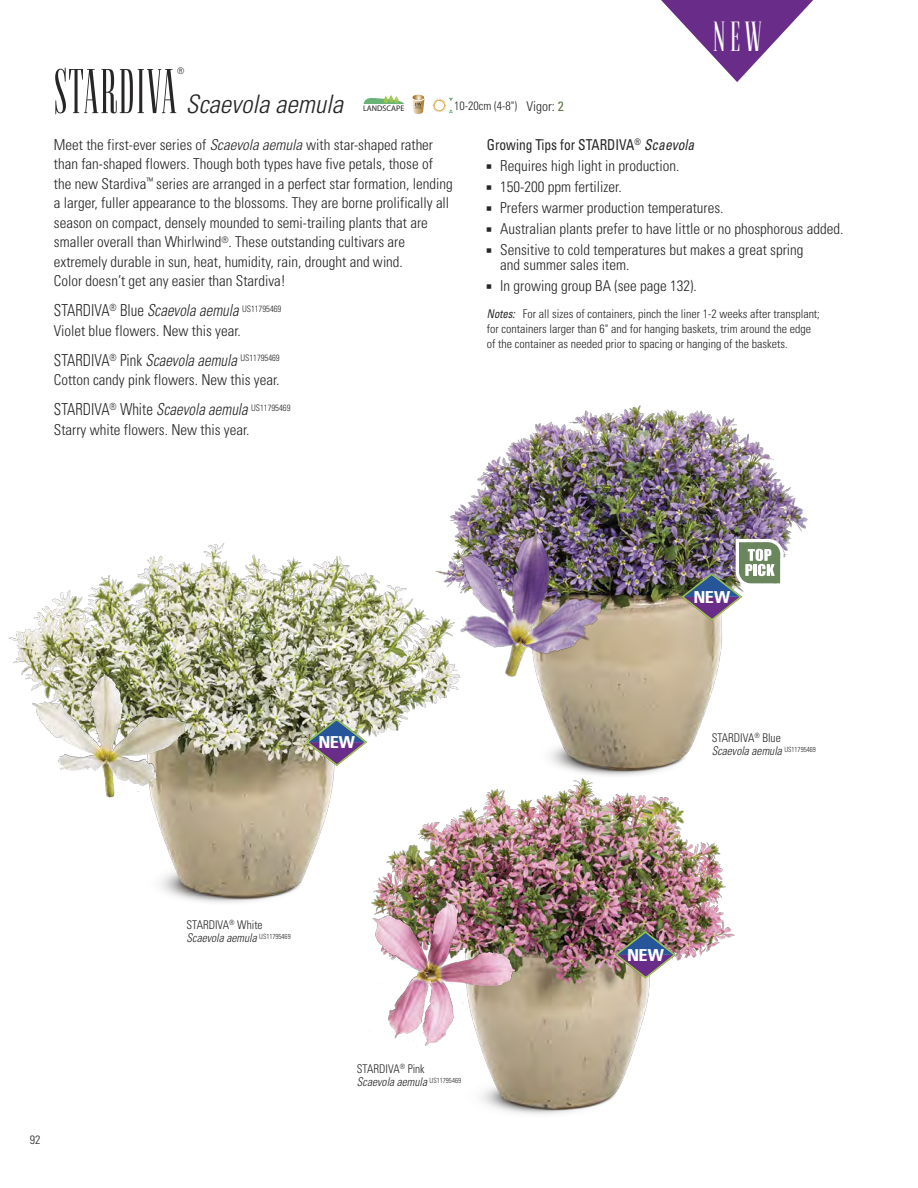
<style>
.page{position:relative;width:918px;height:1188px;background:#fff}
.page>*{position:absolute;margin:0;border:0;box-sizing:border-box;transform-origin:0 0}
.t1{font:63px "Flenja";letter-spacing:.025em;color:#272526}
.t2{font:42px "Flenja";color:#fff;scale:1.1 1}
.t3{font:italic 300 condensed 25.5px "Univers";color:#272526}
.t4{font:italic 300 condensed 16.5px "Univers";color:#272526;scale:.9 1}
.t5{font:700 condensed 16.5px "Univers";letter-spacing:-.015em;color:#fff;scale:1.1 1}
.t6{font:300 condensed 15px/19.5px "Univers";color:#272526}
.t7{font:condensed 15px "Univers";color:#272526;scale:.9 1}
.t8{font:300 condensed 13.5px "Univers";color:#272526}
.t9{font:300 condensed 12px "Univers";color:#272526}
.t10{font:italic 300 condensed 12px "Univers";color:#272526;scale:.95 1}
.t11{font:300 condensed 12px "Univers";color:#272526;scale:.95 1}
.t12{font:300 condensed 9px "Univers";color:#272526}
.t13{font:8.1px "Myriad";color:#272526}
.s1{font-weight:400;color:#5f7946}
.s2{font-style:italic}
.s3{font-style:normal}
.s4{font-weight:400;font-style:italic}
</style>
<div class="page">
<svg style="left:432px;top:98px;width:21px;height:15px"></svg>
<svg style="left:412px;top:94px;width:13px;height:20px"></svg>
<img style="left:471px;top:405px;width:337px;height:368px">
<img style="left:9px;top:543px;width:406px;height:360px">
<img style="left:367px;top:773px;width:368px;height:341px">
<img style="left:32px;top:673px;width:156px;height:127px">
<img style="left:366px;top:892px;width:149px;height:161px">
<img style="left:413px;top:499px;width:212px;height:209px">
<svg style="left:661px;top:0;width:152px;height:82px"></svg>
<svg style="left:306px;top:719px;width:61px;height:47px;background:#8d8c9c"></svg>
<img style="left:615px;top:931px;width:61px;height:48px">
<svg style="left:363px;top:95px;width:41px;height:9px"></svg>
<img style="left:681px;top:539px;width:103px;height:82px">
<p class="t1" style="left:54px;top:55px;width:124px">STARDIVA</p>
<p class="t12" style="left:177px;top:68px;width:9px">®</p>
<p class="t3" style="left:186px;top:95px;width:164px">Scaevola aemula</p>
<p class="t13" style="left:363px;top:105px;width:43px">LANDSCAPE</p>
<p class="t9" style="left:454px;top:101px;width:65px">10-20cm (4-8")</p>
<p class="t8" style="left:527px;top:101px;width:39px">Vigor: <span class="s1">2</span></p>
<p class="t2" style="left:713px;top:12px;width:46px">NEW</p>
<p class="t6" style="left:54px;top:136px;width:381px">Meet the first-ever series of <span class="s2">Scaevola aemula</span>with star-shaped rather than fan-shaped flowers. Though both types have five petals, those of</p>
<p class="t6" style="left:54px;top:175px;width:400px">the new Stardiva<sup>™</sup> series are arranged in a perfect star formation, lending a larger, fuller appearance to the blossoms. They are borne prolifically all season on compact, densely mounded to semi-trailing plants that are smaller overall than Whirlwind<sup>®</sup>. These outstanding cultivars are</p>
<p class="t6" style="left:54px;top:253px;width:351px">extremely durable in sun, heat, humidity, rain, drought and wind.</p>
<p class="t6" style="left:54px;top:273px;width:234px">Color doesn’t get any easier than Stardiva!</p>
<p class="t4" style="left:54px;top:304px;width:254px"><span class="s3">STARDIVA</span><sup>®</sup> <span class="s3">Blue</span> Scaevola aemula<sup>US11795469</sup></p>
<p class="t6" style="left:54px;top:322px;width:188px">Violet blue flowers. New this year.</p>
<p class="t4" style="left:54px;top:354px;width:252px"><span class="s3">STARDIVA</span><sup>®</sup> <span class="s3">Pink</span> Scaevola aemula<sup>US11795469</sup></p>
<p class="t6" style="left:54px;top:372px;width:227px">Cotton candy pink flowers. New this year.</p>
<p class="t4" style="left:54px;top:403px;width:264px"><span class="s3">STARDIVA</span><sup>®</sup> <span class="s3">White</span> Scaevola aemula<sup>US11795469</sup></p>
<p class="t6" style="left:54px;top:421px;width:197px">Starry white flowers. New this year.</p>
<p class="t7" style="left:487px;top:139px;width:235px">Growing Tips for STARDIVA<sup>®</sup> <span class="s2">Scaevola</span></p>
<p class="t6" style="left:487px;top:157px;width:194px">■ Requires high light in production.</p>
<p class="t6" style="left:487px;top:178px;width:136px">■ 150-200 ppm fertilizer.</p>
<p class="t6" style="left:487px;top:199px;width:238px">■ Prefers warmer production temperatures.</p>
<p class="t6" style="left:487px;top:220px;width:358px">■ Australian plants prefer to have little or no phosphorous added.</p>
<p class="t6" style="left:487px;top:241px;width:318px">■ Sensitive to cold temperatures but makes a great spring</p>
<p class="t6" style="left:500px;top:256px;width:131px">and summer sales item.</p>
<p class="t6" style="left:487px;top:277px;width:212px">■ In growing group BA (see page 132).</p>
<p class="t9" style="left:487px;top:309px;width:335px"><span class="s4">Notes:</span> For all sizes of containers, pinch the liner 1-2 weeks after transplant;</p>
<p class="t9" style="left:487px;top:324px;width:326px">for containers larger than 6" and for hanging baskets, trim around the edge</p>
<p class="t9" style="left:487px;top:339px;width:303px">of the container as needed prior to spacing or hanging of the baskets.</p>
<p class="t5" style="left:318px;top:736px;width:35px">NEW</p>
<p class="t5" style="left:693px;top:591px;width:35px">NEW</p>
<p class="t11" style="left:712px;top:733px;width:74px">STARDIVA<sup>®</sup> Blue</p>
<p class="t10" style="left:712px;top:747px;width:111px">Scaevola aemula <sup>U</sup> <sup>S</sup> <sup>1</sup> <sup>1</sup> <sup>7</sup> <sup>9</sup> <sup>54</sup> <sup>6</sup> <sup>9</sup></p>
<p class="t9" style="left:30px;top:1135px;width:12px">92</p>
<p class="t11" style="left:187px;top:920px;width:82px">STARDIVA<sup>®</sup> White</p>
<p class="t10" style="left:187px;top:933px;width:111px">Scaevola aemula <sup>U</sup> <sup>S</sup> <sup>1</sup> <sup>1</sup> <sup>7</sup> <sup>9</sup> <sup>54</sup> <sup>6</sup> <sup>9</sup></p>
<p class="t11" style="left:357px;top:1064px;width:73px">STARDIVA<sup>®</sup> Pink</p>
<p class="t10" style="left:357px;top:1078px;width:111px">Scaevola aemula <sup>U</sup> <sup>S</sup> <sup>1</sup> <sup>1</sup> <sup>7</sup> <sup>9</sup> <sup>54</sup> <sup>6</sup> <sup>9</sup></p>
<p class="t5" style="left:627px;top:949px;width:35px">NEW</p>
</div>
